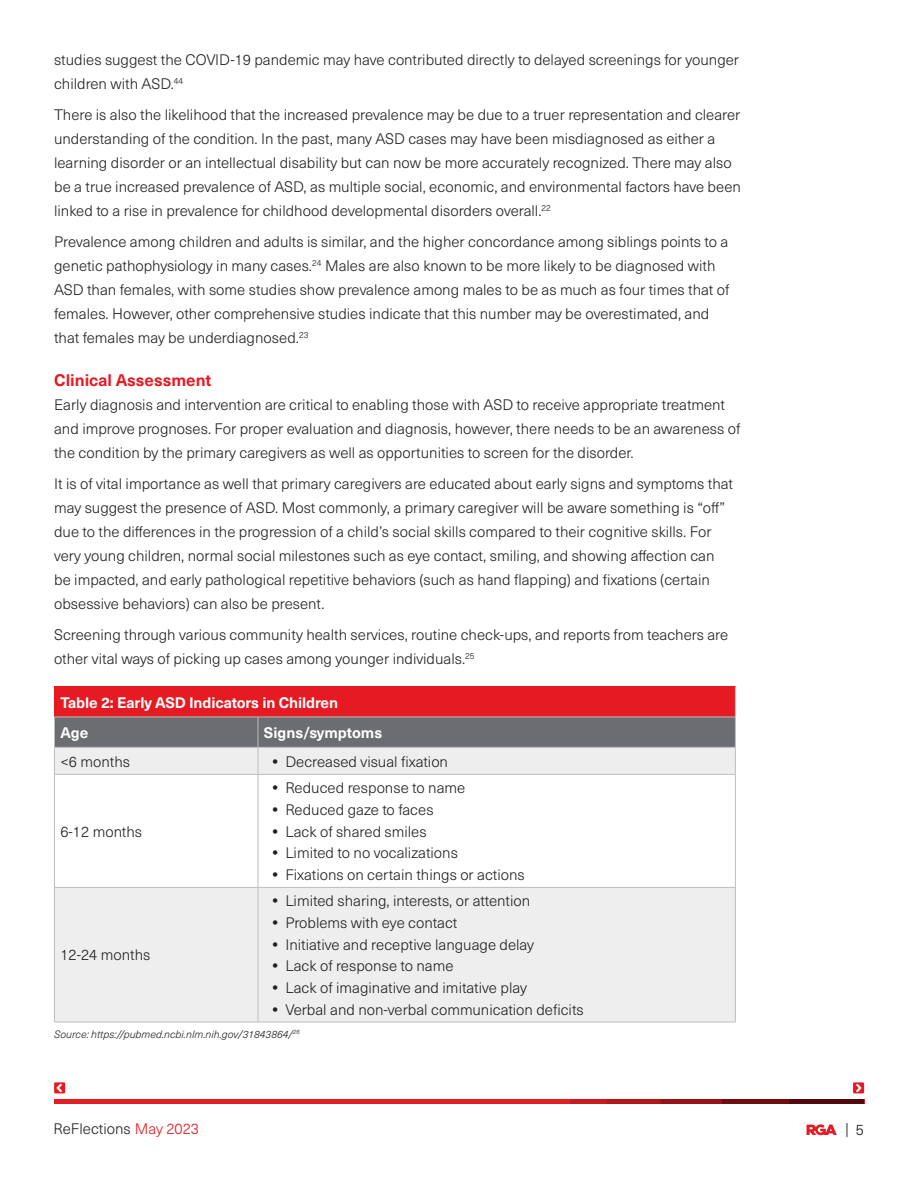
<style>
.page{position:relative;width:918px;height:1188px;background:#fff}
.page>*{position:absolute;margin:0;border:0;box-sizing:border-box;transform-origin:0 0}
.NEW_BODY_copy{font:700 16.5px "Neue Haas Unica W1 G";color:#e51a23}
.NEW_BODY_copy-2{font:300 15px/24px "Neue Haas Unica W1 G";color:#231f20}
.NEW_Abstract_BODY_co{font:300 15px/24px "Neue Haas Unica W1 G";color:#231f20}
.NEW_Table_Header{font:700 15px "Neue Haas Unica W1 G";letter-spacing:-.005em;color:#fff}
.NEW_Table_Body_copy{font:300 15px "Neue Haas Unica W1 G";color:#231f20}
.NEW_Table_Sub_Header{font:700 15px "Neue Haas Unica W1 G";color:#fff}
.source_for_Figures{font:italic 300 10.5px "Neue Haas Unica W1 G";color:#231f20}
.s1{color:#e51a23}
</style>
<div class="page">
<div style="left:54px;top:1099px;width:810px;height:5px;background:#e41e25"></div>
<svg style="left:570px;top:1099px;width:91px;height:5px"></svg>
<div style="left:661px;top:1099px;width:203px;height:5px;background:#981218"></div>
<div style="left:722px;top:1099px;width:142px;height:5px;background:#700d11"></div>
<div style="left:789px;top:1099px;width:75px;height:5px;background:#53090c"></div>
<div style="left:853px;top:1082px;width:11px;height:11px;background:#e51a23"></div>
<svg style="left:856px;top:1084px;width:6px;height:8px"></svg>
<div style="left:54px;top:1082px;width:11px;height:11px;background:#e51a23"></div>
<svg style="left:56px;top:1084px;width:6px;height:8px"></svg>
<div style="left:54px;top:687px;width:681px;height:30px;background:#e51a23"></div>
<div style="left:55px;top:888px;width:680px;height:134px;background:#eeeeef"></div>
<hr style="left:54px;top:686px;width:204px;height:1px;background:#e51a23">
<hr style="left:258px;top:686px;width:478px;height:1px;background:#e51a23">
<hr style="left:735px;top:687px;width:1px;height:30px;background:#bcbdc0">
<hr style="left:54px;top:774px;width:204px;height:1px;background:#bcbdc0">
<hr style="left:54px;top:775px;width:1px;height:112px;background:#bcbdc0">
<hr style="left:258px;top:774px;width:478px;height:1px;background:#bcbdc0">
<hr style="left:258px;top:775px;width:1px;height:112px;background:#bcbdc0">
<hr style="left:735px;top:775px;width:1px;height:112px;background:#bcbdc0">
<hr style="left:54px;top:887px;width:204px;height:1px;background:#bcbdc0">
<hr style="left:54px;top:888px;width:1px;height:134px;background:#bcbdc0">
<hr style="left:258px;top:887px;width:478px;height:1px;background:#bcbdc0">
<hr style="left:258px;top:888px;width:1px;height:134px;background:#bcbdc0">
<hr style="left:735px;top:888px;width:1px;height:134px;background:#bcbdc0">
<hr style="left:54px;top:1022px;width:204px;height:1px;background:#bcbdc0">
<hr style="left:258px;top:1022px;width:478px;height:1px;background:#bcbdc0">
<svg style="left:807px;top:1124px;width:30px;height:11px"></svg>
<svg style="left:54px;top:717px;width:682px;height:57px;background:#a9aaac"></svg>
<svg style="left:273px;top:898px;width:4px;height:5px"></svg>
<svg style="left:273px;top:920px;width:4px;height:5px"></svg>
<svg style="left:273px;top:942px;width:4px;height:4px"></svg>
<svg style="left:273px;top:964px;width:4px;height:4px"></svg>
<svg style="left:273px;top:985px;width:4px;height:5px"></svg>
<svg style="left:273px;top:1007px;width:4px;height:5px"></svg>
<p class="NEW_BODY_copy-2" style="left:54px;top:47px;width:687px">studies suggest the COVID-19 pandemic may have contributed directly to delayed screenings for younger children with ASD.<sup>44</sup></p>
<p class="NEW_BODY_copy-2" style="left:54px;top:102px;width:688px">There is also the likelihood that the increased prevalence may be due to a truer representation and clearer understanding of the condition. In the past, many ASD cases may have been misdiagnosed as either a learning disorder or an intellectual disability but can now be more accurately recognized. There may also be a true increased prevalence of ASD, as multiple social, economic, and environmental factors have been linked to a rise in prevalence for childhood developmental disorders overall.<sup>22</sup></p>
<p class="NEW_BODY_copy-2" style="left:54px;top:229px;width:677px">Prevalence among children and adults is similar, and the higher concordance among siblings points to a genetic pathophysiology in many cases.<sup>24</sup> Males are also known to be more likely to be diagnosed with ASD than females, with some studies show prevalence among males to be as much as four times that of females. However, other comprehensive studies indicate that this number may be overestimated, and that females may be underdiagnosed.<sup>23</sup></p>
<p class="NEW_BODY_copy" style="left:54px;top:368px;width:159px">Clinical Assessment</p>
<p class="NEW_BODY_copy-2" style="left:54px;top:392px;width:688px">Early diagnosis and intervention are critical to enabling those with ASD to receive appropriate treatment and improve prognoses. For proper evaluation and diagnosis, however, there needs to be an awareness of the condition by the primary caregivers as well as opportunities to screen for the disorder.</p>
<p class="NEW_Abstract_BODY_co" style="left:54px;top:471px;width:680px">It is of vital importance as well that primary caregivers are educated about early signs and symptoms that may suggest the presence of ASD. Most commonly, a primary caregiver will be aware something is “off” due to the differences in the progression of a child’s social skills compared to their cognitive skills. For very young children, normal social milestones such as eye contact, smiling, and showing affection can be impacted, and early pathological repetitive behaviors (such as hand flapping) and fixations (certain obsessive behaviors) can also be present.</p>
<p class="NEW_Abstract_BODY_co" style="left:54px;top:622px;width:676px">Screening through various community health services, routine check-ups, and reports from teachers are other vital ways of picking up cases among younger individuals.<sup>25</sup></p>
<p class="NEW_Table_Header" style="left:60px;top:691px;width:279px">Table 2: Early ASD Indicators in Children</p>
<p class="NEW_Table_Sub_Header" style="left:60px;top:721px;width:29px">Age</p>
<p class="NEW_Table_Sub_Header" style="left:264px;top:721px;width:120px">Signs/symptoms</p>
<p class="NEW_Table_Body_copy" style="left:60px;top:750px;width:71px">&lt;6 months</p>
<p class="NEW_Abstract_BODY_co" style="left:285px;top:749px;width:164px">Decreased visual fixation</p>
<p class="NEW_Table_Body_copy" style="left:60px;top:820px;width:83px">6-12 months</p>
<p class="NEW_Abstract_BODY_co" style="left:285px;top:775px;width:181px">Reduced response to name</p>
<p class="NEW_Abstract_BODY_co" style="left:285px;top:797px;width:150px">Reduced gaze to faces</p>
<p class="NEW_Abstract_BODY_co" style="left:285px;top:819px;width:143px">Lack of shared smiles</p>
<p class="NEW_Abstract_BODY_co" style="left:285px;top:840px;width:174px">Limited to no vocalizations</p>
<p class="NEW_Abstract_BODY_co" style="left:285px;top:862px;width:241px">Fixations on certain things or actions</p>
<p class="NEW_Abstract_BODY_co" style="left:285px;top:888px;width:246px">Limited sharing, interests, or attention</p>
<p class="NEW_Abstract_BODY_co" style="left:285px;top:910px;width:174px">Problems with eye contact</p>
<p class="NEW_Abstract_BODY_co" style="left:285px;top:932px;width:250px">Initiative and receptive language delay</p>
<p class="NEW_Abstract_BODY_co" style="left:285px;top:953px;width:170px">Lack of response to name</p>
<p class="NEW_Abstract_BODY_co" style="left:285px;top:975px;width:243px">Lack of imaginative and imitative play</p>
<p class="NEW_Abstract_BODY_co" style="left:285px;top:997px;width:300px">Verbal and non-verbal communication deficits</p>
<p class="source_for_Figures" style="left:54px;top:1026px;width:247px">Source: https://pubmed.ncbi.nlm.nih.gov/31843864/<sup>26</sup></p>
<p class="NEW_Table_Body_copy" style="left:60px;top:944px;width:91px">12-24 months</p>
<p class="NEW_Abstract_BODY_co" style="left:54px;top:1116px;width:147px">ReFlections <span class="s1">May 2023</span></p>
<p class="NEW_Abstract_BODY_co" style="left:845px;top:1116px;width:20px">| 5</p>
</div>
